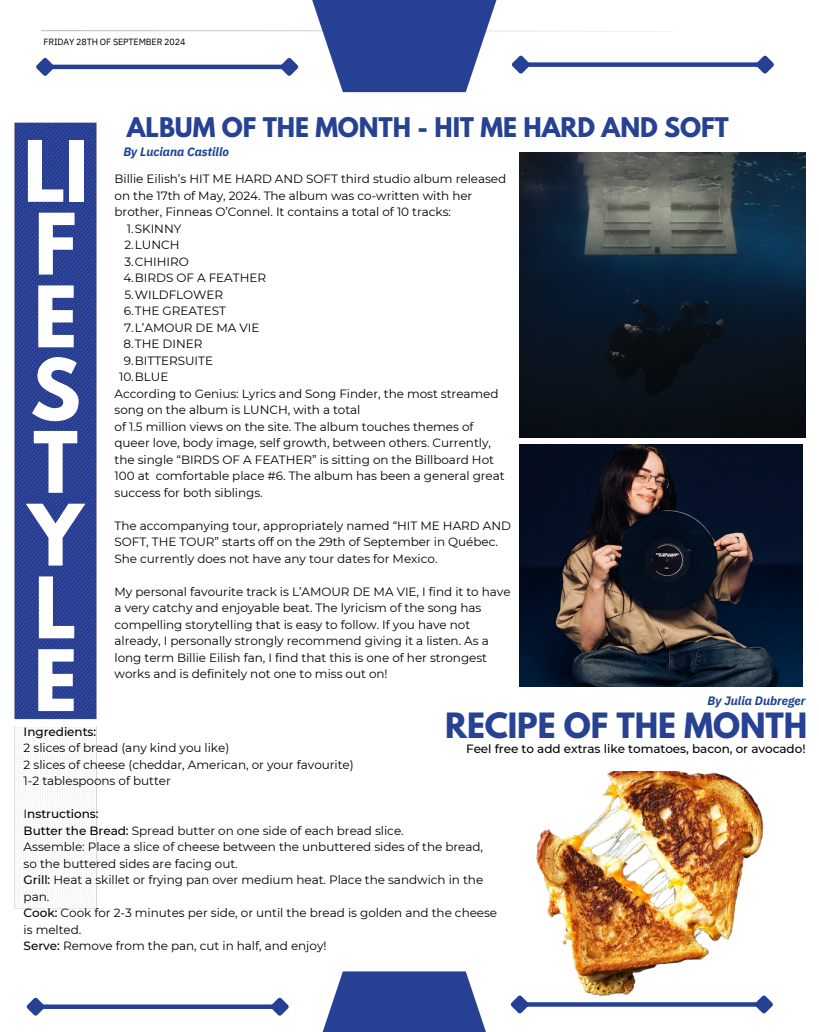
<style>
.page{position:relative;width:819px;height:1032px;background:#fff}
.page>*{position:absolute;margin:0;border:0;box-sizing:border-box;transform-origin:0 0}
.t1{font:700 75px/72.8px "League Spartan";color:#fff}
.t2{font:700 30.9px "League Spartan";letter-spacing:-.005em;color:#274193}
.t3{font:700 24px "League Spartan";letter-spacing:-.005em;color:#274193}
.t4{font:italic 700 12.1px "IBM Plex Sans";color:#1c4293}
.t5{font:12px/16.5px "Montserrat";letter-spacing:-.005em;color:#000}
.t6{font:500 12px "Montserrat";letter-spacing:-.005em;color:#000}
.t7{font:9px "IBM Plex Sans";letter-spacing:-.015em;color:#000}
.s1{font-weight:500}
</style>
<div class="page">
<hr style="left:41px;top:31px;width:737px;height:1px;background:#000">
<svg style="left:281px;top:0;width:246px;height:92px;fill:#264093"></svg>
<div style="left:526px;top:62px;width:233px;height:5px;background:#264093"></div>
<svg style="left:508px;top:52px;width:26px;height:26px"></svg>
<svg style="left:744px;top:31px;width:34px;height:43px"></svg>
<hr style="left:51px;top:65px;width:233px;height:4px;background:#264093">
<svg style="left:36px;top:58px;width:22px;height:18px"></svg>
<svg style="left:276px;top:54px;width:26px;height:26px"></svg>
<svg style="left:322px;top:971px;width:164px;height:61px;background:#4259a1"></svg>
<svg style="left:510px;top:995px;width:17px;height:19px"></svg>
<svg style="left:756px;top:999px;width:17px;height:15px"></svg>
<div style="left:41px;top:1004px;width:233px;height:5px;background:#264093"></div>
<svg style="left:26px;top:997px;width:23px;height:19px"></svg>
<svg style="left:267px;top:997px;width:22px;height:19px"></svg>
<img style="left:14px;top:122px;width:83px;height:787px">
<img style="left:519px;top:152px;width:286px;height:286px">
<img style="left:523px;top:772px;width:246px;height:235px">
<img style="left:519px;top:445px;width:283px;height:241px">
<h5 class="t7" style="left:44px;top:36px;width:143px">FRIDAY 28TH OF SEPTEMBER 2024</h5>
<p class="t3" style="left:127px;top:115px;width:604px">ALBUM OF THE MONTH - HIT ME HARD AND SOFT</p>
<h4 class="t4" style="left:123px;top:144px;width:107px">By Luciana Castillo</h4>
<h5 class="t1" style="left:23px;top:145px;width:66px">LI<br>F<br>E<br>S<br>T<br>Y<br>L<br>E</h5>
<h4 class="t5" style="left:115px;top:171px;width:393px">Billie Eilish’s HIT ME HARD AND SOFT third studio album released on the 17th of May, 2024. The album was co-written with her brother, Finneas O’Connel. It contains a total of 10 tracks:</h4>
<p class="t5" style="left:127px;top:220px;width:56px">1.SKINNY</p>
<h5 class="t5" style="left:124px;top:237px;width:56px">2.LUNCH</h5>
<p class="t5" style="left:125px;top:253px;width:66px">3.CHIHIRO</p>
<p class="t5" style="left:123px;top:270px;width:144px">4.BIRDS OF A FEATHER</p>
<p class="t5" style="left:124px;top:286px;width:100px">5.WILDFLOWER</p>
<p class="t5" style="left:124px;top:303px;width:104px">6.THE GREATEST</p>
<p class="t5" style="left:124px;top:319px;width:137px">7.L’AMOUR DE MA VIE</p>
<p class="t5" style="left:124px;top:336px;width:80px">8.THE DINER</p>
<p class="t5" style="left:124px;top:352px;width:91px">9.BITTERSUITE</p>
<p class="t5" style="left:119px;top:369px;width:51px">10.BLUE</p>
<p class="t5" style="left:115px;top:385px;width:392px">According to Genius: Lyrics and Song Finder, the most streamed song on the album is LUNCH, with a total<br>of 1.5 million views on the site. The album touches themes of queer love, body image, self growth, between others. Currently, the single “BIRDS OF A FEATHER” is sitting on the Billboard Hot 100 at comfortable place #6. The album has been a general great success for both siblings.</p>
<p class="t5" style="left:115px;top:517px;width:398px">The accompanying tour, appropriately named “HIT ME HARD AND<br>SOFT, THE TOUR” starts off on the 29th of September in Québec.<br>She currently does not have any tour dates for Mexico.</p>
<h5 class="t5" style="left:115px;top:583px;width:398px">My personal favourite track is L’AMOUR DE MA VIE, I find it to have a very catchy and enjoyable beat. The lyricism of the song has compelling storytelling that is easy to follow. If you have not already, I personally strongly recommend giving it a listen. As a long term Billie Eilish fan, I find that this is one of her strongest works and is definitely not one to miss out on!</h5>
<h5 class="t4" style="left:708px;top:692px;width:99px">By Julia Dubreger</h5>
<h2 class="t2" style="left:445px;top:710px;width:364px">RECIPE OF THE MONTH</h2>
<h5 class="t5" style="left:24px;top:723px;width:332px"><span class="s1">Ingredients:<br></span>2 slices of bread (any kind you like)<br>2 slices of cheese (cheddar, American, or your favourite)<br>1-2 tablespoons of butter</h5>
<h4 class="t5" style="left:24px;top:806px;width:475px">I<span class="s1">nstructions:<br>Butter the Bread:</span> Spread butter on one side of each bread slice.<br>Assemble: Place a slice of cheese between the unbuttered sides of the bread, so the buttered sides are facing out.<br><span class="s1">Grill:</span> Heat a skillet or frying pan over medium heat. Place the sandwich in the pan.<br><span class="s1">Cook:</span> Cook for 2-3 minutes per side, or until the bread is golden and the cheese is melted.<br><span class="s1">Serve:</span> Remove from the pan, cut in half, and enjoy!</h4>
<p class="t6" style="left:466px;top:741px;width:341px">Feel free to add extras like tomatoes, bacon, or avocado!</p>
</div>
